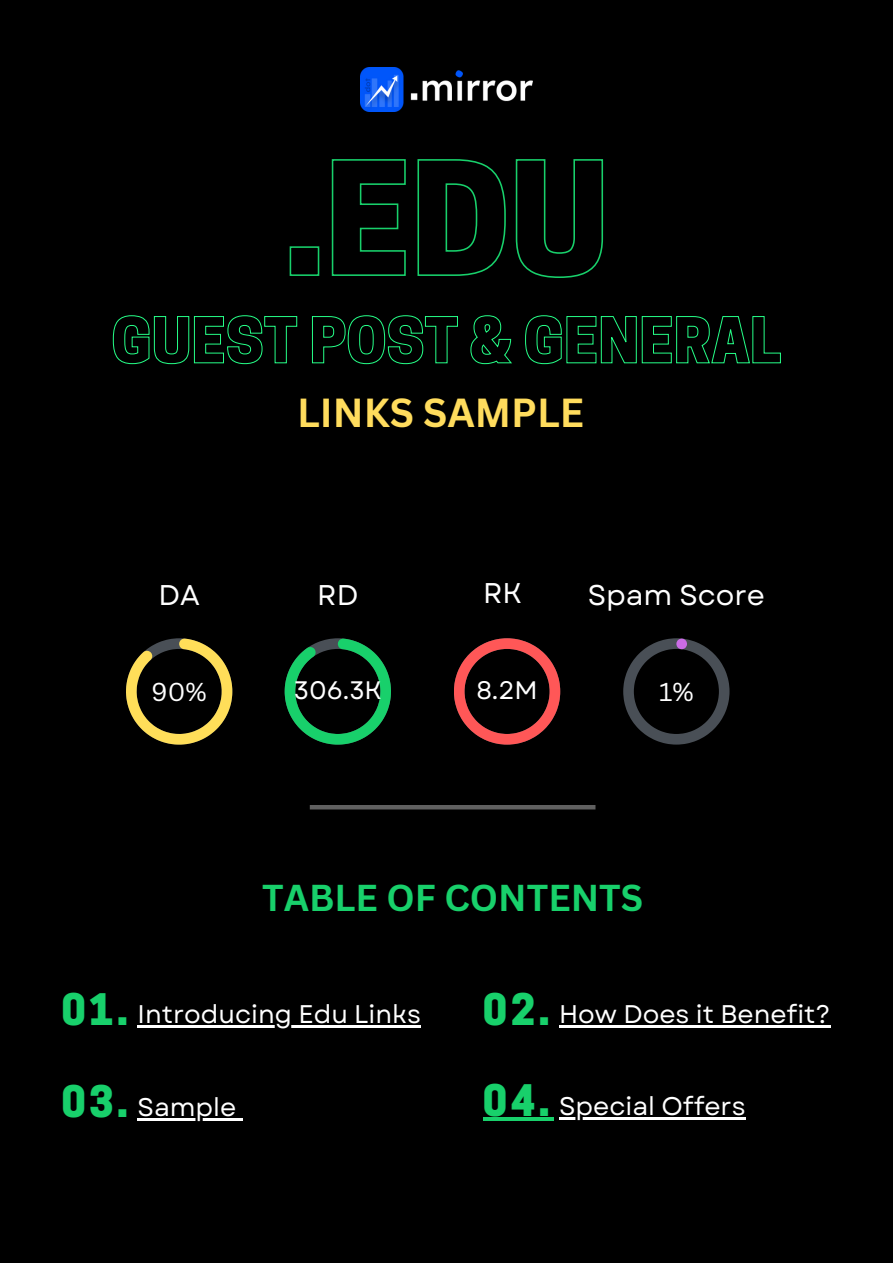
<style>
.page{position:relative;width:893px;height:1264px;background:#fff}
.page>*{position:absolute;margin:0;border:0;box-sizing:border-box;transform-origin:0 0}
.t1{font:700 39.45px "Canva Sans";color:#ffdc5d}
.t2{font:700 36.45px "Canva Sans";color:#18d06b}
.t3{font:28.5px "Garet";color:#fff}
.t4{font:25.5px "Garet";color:#fff}
.t5{font:25.35px "Garet";color:#fff}
.t6{font:25.2px "Canva Sans";color:#fff}
.s1{font-family:"Cooper Hewitt";font-weight:800;font-size:40.8px;color:#18d06b}
</style>
<div class="page">
<div style="left:0;top:0;width:892px;height:1262px;background:#000"></div>
<img style="left:360px;top:68px;width:172px;height:43px">
<hr style="left:310px;top:805px;width:285px;height:4px;background:#606060">
<svg style="left:126px;top:638px;width:106px;height:106px"></svg>
<svg style="left:285px;top:638px;width:106px;height:106px"></svg>
<svg style="left:454px;top:638px;width:106px;height:106px"></svg>
<svg style="left:623px;top:638px;width:106px;height:106px"></svg>
<svg style="left:289px;top:159px;width:314px;height:119px"></svg>
<svg style="left:113px;top:315px;width:667px;height:49px"></svg>
<hr style="left:137px;top:1025px;width:284px;height:2px;background:#fff">
<hr style="left:559px;top:1025px;width:271px;height:2px;background:#fff">
<hr style="left:137px;top:1117px;width:99px;height:3px;background:#fff">
<svg style="left:236px;top:1118px;width:7px;height:2px"></svg>
<hr style="left:559px;top:1117px;width:186px;height:2px;background:#fff">
<hr style="left:483px;top:1117px;width:70px;height:4px;background:#18d06b">
<p class="t3" style="left:158px;top:574px;width:43px">DA</p>
<h1 class="t1" style="left:297px;top:385px;width:288px">LINKS SAMPLE</h1>
<p class="t3" style="left:317px;top:574px;width:43px">RD</p>
<p class="t3" style="left:483px;top:572px;width:40px">RK</p>
<p class="t3" style="left:587px;top:574px;width:179px">Spam Score</p>
<p class="t5" style="left:294px;top:672px;width:90px">306.3K</p>
<p class="t5" style="left:476px;top:672px;width:63px">8.2M</p>
<p class="t6" style="left:152px;top:674px;width:57px">90%</p>
<p class="t6" style="left:659px;top:674px;width:36px">1%</p>
<h2 class="t2" style="left:262px;top:872px;width:382px">TABLE OF CONTENTS</h2>
<p class="t4" style="left:61px;top:995px;width:361px"><span class="s1">01.</span> Introducing Edu Links</p>
<p class="t4" style="left:483px;top:995px;width:349px"><span class="s1">02.</span> How Does it Benefit?</p>
<p class="t4" style="left:61px;top:1088px;width:176px"><span class="s1">03.</span> Sample</p>
<p class="t4" style="left:483px;top:1087px;width:264px"><span class="s1">04.</span> Special Offers</p>
</div>
